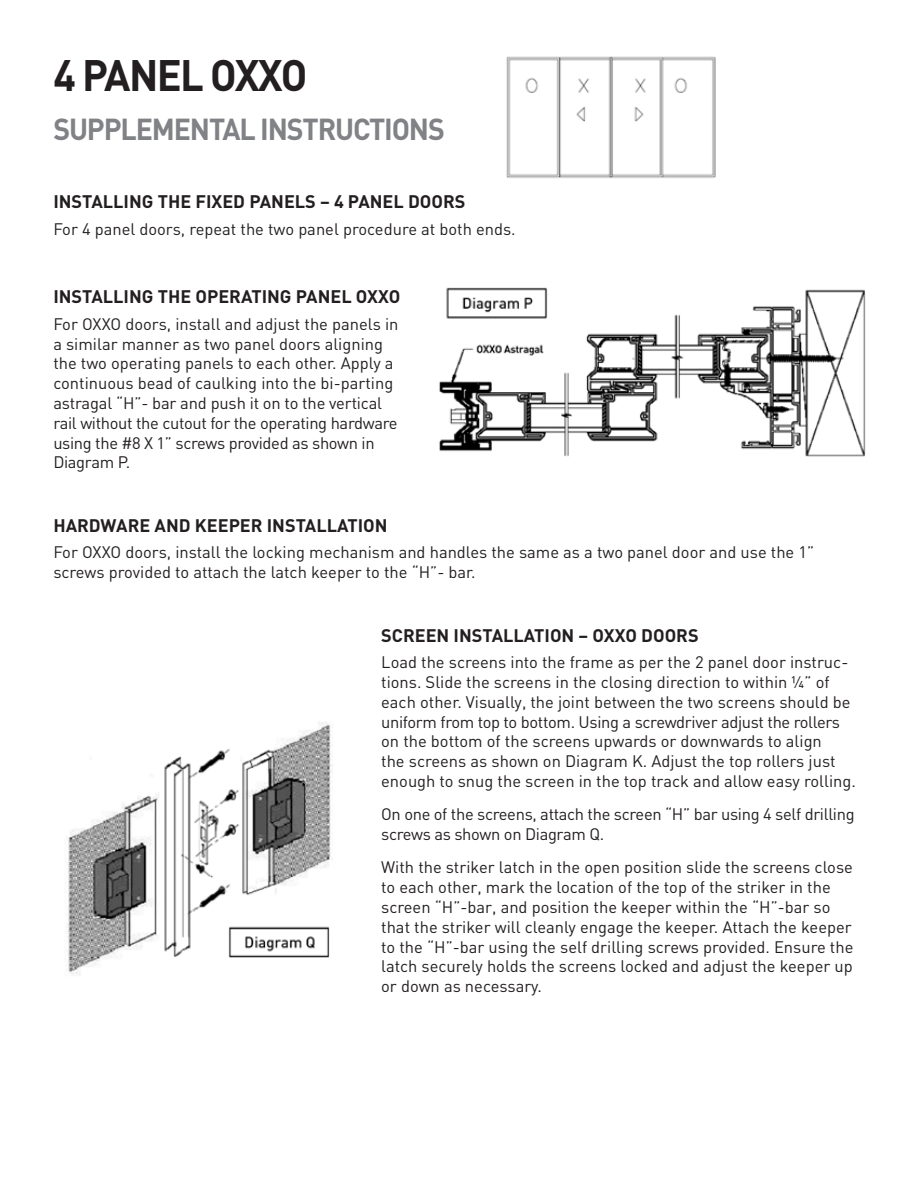
<style>
.page{position:relative;width:918px;height:1188px;background:#fff}
.page>*{position:absolute;margin:0;border:0;box-sizing:border-box;transform-origin:0 0}
.paragraph{font:700 43.5px "DIN";letter-spacing:-.04em;color:#231f20;scale:.95 1}
.paragraph-2{font:700 30px "DIN";letter-spacing:-.04em;color:#808285;scale:.95 1}
.heading{font:700 18px "DIN";color:#231f20}
.paragraph-3{font:16.5px/19.8px "DIN";color:#231f20}
.paragraph-4{font:16.5px/19.8px "DIN";letter-spacing:-.02em;color:#231f20}
</style>
<div class="page">
<img style="left:66px;top:56px;width:800px;height:920px">
<p class="paragraph" style="left:53px;top:47px;width:269px">4 PANEL OXXO</p>
<p class="paragraph-2" style="left:53px;top:110px;width:414px">SUPPLEMENTAL INSTRUCTIONS</p>
<p class="heading" style="left:53px;top:190px;width:414px">INSTALLING THE FIXED PANELS – 4 PANEL DOORS</p>
<p class="paragraph-3" style="left:53px;top:219px;width:464px">For 4 panel doors, repeat the two panel procedure at both ends.</p>
<p class="heading" style="left:53px;top:285px;width:349px">INSTALLING THE OPERATING PANEL OXXO</p>
<p class="paragraph-3" style="left:53px;top:314px;width:347px">For OXXO doors, install and adjust the panels in a similar manner as two panel doors aligning the two operating panels to each other. Apply a continuous bead of caulking into the bi-parting astragal “H”- bar and push it on to the vertical rail without the cutout for the operating hardware using the #8 X 1” screws provided as shown in Diagram P.</p>
<p class="heading" style="left:53px;top:514px;width:336px">HARDWARE AND KEEPER INSTALLATION</p>
<p class="paragraph-3" style="left:53px;top:542px;width:762px">For OXXO doors, install the locking mechanism and handles the same as a two panel door and use the 1” screws provided to attach the latch keeper to the “H”- bar.</p>
<p class="heading" style="left:381px;top:623px;width:319px">SCREEN INSTALLATION – OXXO DOORS</p>
<p class="paragraph-3" style="left:381px;top:652px;width:476px">Load the screens into the frame as per the 2 panel door instruc&shy;tions. Slide the screens in the closing direction to within ¼” of each other. Visually, the joint between the two screens should be uniform from top to bottom. Using a screwdriver adjust the rollers on the bottom of the screens upwards or downwards to align<br>the screens as shown on Diagram K. Adjust the top rollers just enough to snug the screen in the top track and allow easy rolling.</p>
<p class="paragraph-4" style="left:381px;top:804px;width:475px">On one of the screens, attach the screen “H” bar using 4 self drilling screws as shown on Diagram Q.</p>
<p class="paragraph-3" style="left:381px;top:857px;width:474px">With the striker latch in the open position slide the screens close to each other, mark the location of the top of the striker in the screen “H”-bar, and position the keeper within the “H”-bar so that the striker will cleanly engage the keeper. Attach the keeper to the “H”-bar using the self drilling screws provided. Ensure the latch securely holds the screens locked and adjust the keeper up or down as necessary.</p>
</div>
